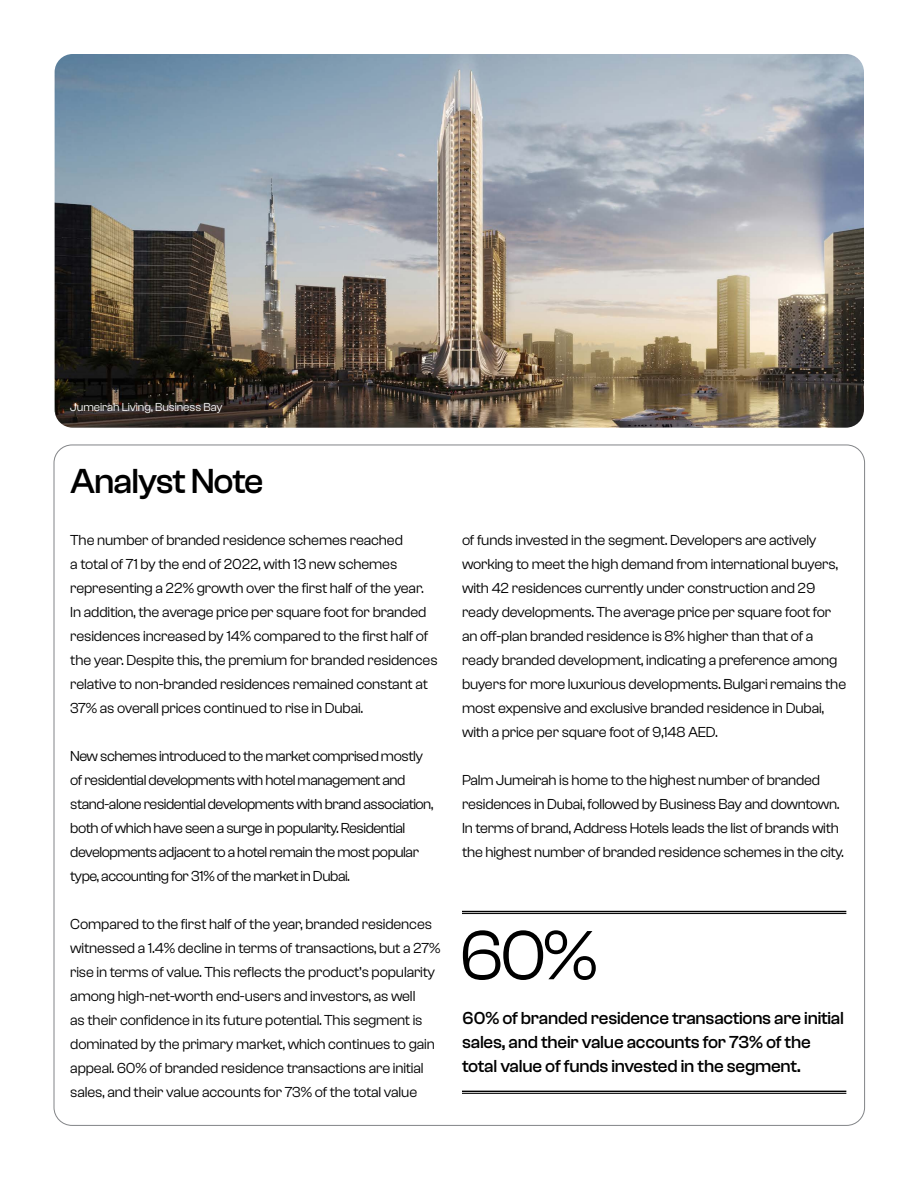
<style>
.page{position:relative;width:918px;height:1188px;background:#fff}
.page>*{position:absolute;margin:0;border:0;box-sizing:border-box;transform-origin:0 0}
.t1{font:72px "Clash Grotesk";color:#000}
.t2{font:500 36px "Clash Grotesk";letter-spacing:-.035em;color:#000}
.t3{font:500 18px/24px "Clash Grotesk";letter-spacing:-.01em;color:#000}
.t4{font:15px/24px "Clash Grotesk";letter-spacing:-.01em;color:#000}
.t5{font:15px/24px "Clash Grotesk";letter-spacing:-.03em;color:#000}
.t6{font:12px "Clash Grotesk";color:#fff}
</style>
<div class="page">
<img style="left:55px;top:54px;width:809px;height:374px">
<hr style="left:462px;top:911px;width:384px;height:1px;background:#000">
<hr style="left:462px;top:913px;width:384px;height:1px;background:#000">
<hr style="left:462px;top:1091px;width:384px;height:1px;background:#000">
<hr style="left:462px;top:1093px;width:384px;height:1px;background:#000">
<p class="t6" style="left:70px;top:401px;width:154px">Jumeirah Living, Business Bay</p>
<h2 class="t2" style="left:70px;top:461px;width:195px">Analyst Note</h2>
<p class="t4" style="left:70px;top:528px;width:369px">The number of branded residence schemes reached<br>a total of 71 by the end of 2022, with 13 new schemes representing a 22% growth over the first half of the year.<br>In addition, the average price per square foot for branded residences increased by 14% compared to the first half of the year. Despite this, the premium for branded residences relative to non-branded residences remained constant at 37% as overall prices continued to rise in Dubai.</p>
<p class="t5" style="left:70px;top:744px;width:365px">New schemes introduced to the market comprised mostly of residential developments with hotel management and stand-alone residential developments with brand association, both of which have seen a surge in popularity. Residential developments adjacent to a hotel remain the most popular type, accounting for 31% of the market in Dubai.</p>
<p class="t4" style="left:70px;top:912px;width:372px">Compared to the first half of the year, branded residences witnessed a 1.4% decline in terms of transactions, but a 27% rise in terms of value. This reflects the product’s popularity among high-net-worth end-users and investors, as well<br>as their confidence in its future potential. This segment is dominated by the primary market, which continues to gain appeal. 60% of branded residence transactions are initial sales, and their value accounts for 73% of the total value</p>
<p class="t4" style="left:462px;top:528px;width:386px">of funds invested in the segment. Developers are actively working to meet the high demand from international buyers, with 42 residences currently under construction and 29 ready developments. The average price per square foot for an off-plan branded residence is 8% higher than that of a ready branded development, indicating a preference among buyers for more luxurious developments. Bulgari remains the most expensive and exclusive branded residence in Dubai, with a price per square foot of 9,148 AED.</p>
<p class="t4" style="left:462px;top:768px;width:383px">Palm Jumeirah is home to the highest number of branded residences in Dubai, followed by Business Bay and downtown.<br>In terms of brand, Address Hotels leads the list of brands with the highest number of branded residence schemes in the city.</p>
<h1 class="t1" style="left:459px;top:915px;width:140px">60%</h1>
<p class="t3" style="left:462px;top:1006px;width:384px">60% of branded residence transactions are initial sales, and their value accounts for 73% of the total value of funds invested in the segment.</p>
</div>
